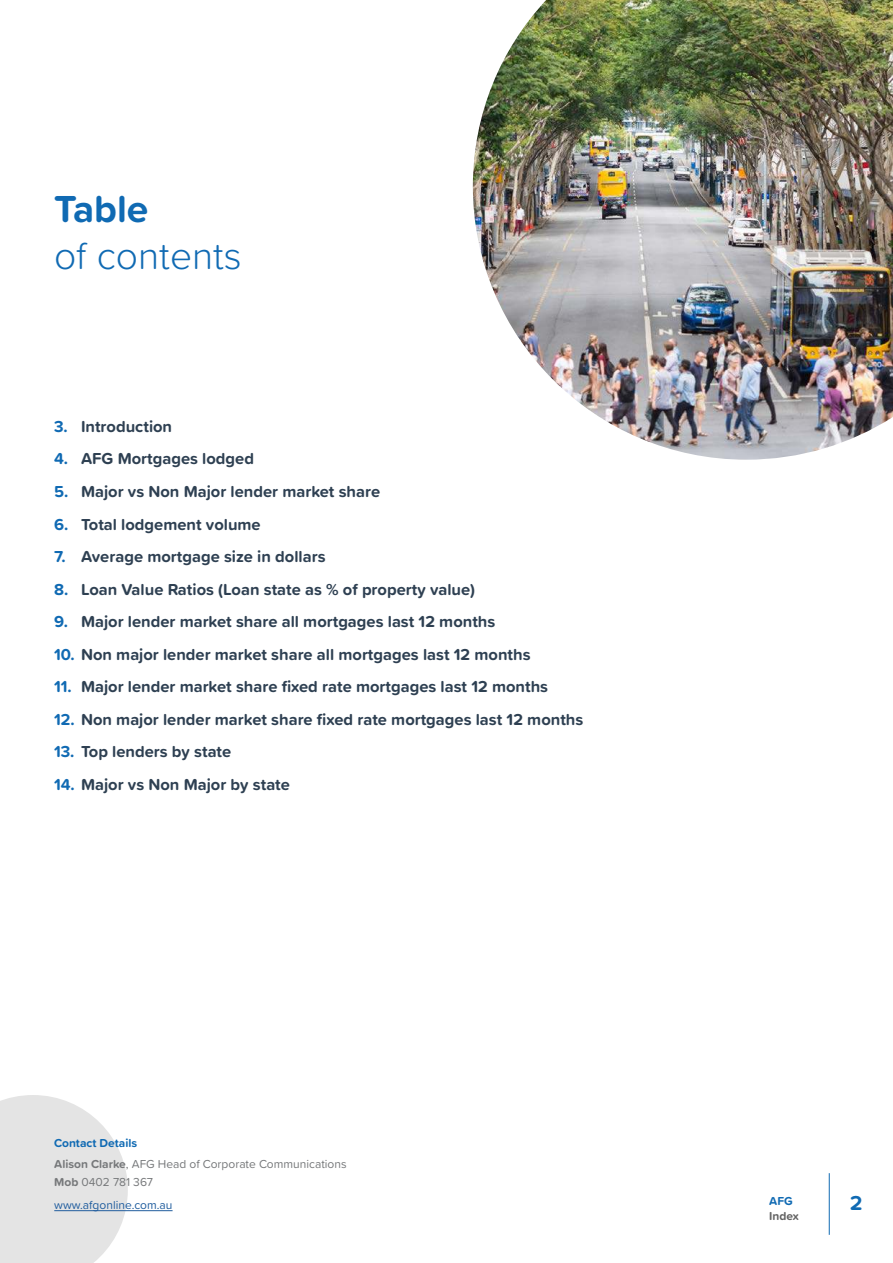
<style>
.page{position:relative;width:893px;height:1263px;background:#fff}
.page>*{position:absolute;margin:0;border:0;box-sizing:border-box;transform-origin:0 0}
.t1{font:300 39px "Proxima Soft";color:#106ab3}
.t2{font:700 39px "Proxima Soft";color:#106ab3}
.t3{font:700 21px "Proxima Soft";color:#106ab3}
.t4{font:700 16.5px "Proxima Soft";color:#2e4052}
.t5{font:12px/21.8px "Proxima Soft";color:#76787a}
.t6{font:12px "Proxima Soft";color:#205d9e}
.t7{font:700 12px "Proxima Soft";color:#636363}
.t8{font:700 12px "Proxima Soft";color:#106ab3}
.s1{color:#106ab3}
.s2{font-weight:700;color:#106ab3}
.s3{font-weight:700}
</style>
<div class="page">
<svg style="left:0;top:1095px;width:128px;height:168px;background:#e7e7e7"></svg>
<hr style="left:54px;top:1210px;width:119px;height:1px;background:#205d9e">
<hr style="left:829px;top:1173px;width:1px;height:62px;background:#106ab3">
<img style="left:473px;top:0;width:420px;height:460px">
<h1 class="t2" style="left:54px;top:193px;width:96px">Table</h1>
<h1 class="t1" style="left:54px;top:239px;width:189px">of contents</h1>
<p class="t4" style="left:54px;top:419px;width:120px"><span class="s1">3.</span> Introduction</p>
<p class="t4" style="left:54px;top:452px;width:202px"><span class="s1">4.</span> AFG Mortgages lodged</p>
<p class="t4" style="left:54px;top:485px;width:328px"><span class="s1">5.</span> Major vs Non Major lender market share</p>
<p class="t4" style="left:54px;top:517px;width:208px"><span class="s1">6.</span> Total lodgement volume</p>
<p class="t4" style="left:54px;top:550px;width:273px"><span class="s1">7.</span> Average mortgage size in dollars</p>
<p class="t4" style="left:54px;top:582px;width:423px"><span class="s1">8.</span> Loan Value Ratios (Loan state as % of property value)</p>
<p class="t4" style="left:54px;top:615px;width:443px"><span class="s1">9.</span> Major lender market share all mortgages last 12 months</p>
<p class="t4" style="left:54px;top:647px;width:478px"><span class="s1">10.</span> Non major lender market share all mortgages last 12 months</p>
<p class="t4" style="left:54px;top:680px;width:496px"><span class="s1">11.</span> Major lender market share fixed rate mortgages last 12 months</p>
<p class="t4" style="left:54px;top:712px;width:531px"><span class="s1">12.</span> Non major lender market share fixed rate mortgages last 12 months</p>
<p class="t4" style="left:54px;top:745px;width:179px"><span class="s1">13.</span> Top lenders by state</p>
<p class="t4" style="left:54px;top:778px;width:237px"><span class="s1">14.</span> Major vs Non Major by state</p>
<p class="t5" style="left:54px;top:1132px;width:294px"><span class="s2">Contact Details<br></span><span class="s3">Alison Clarke</span>, AFG Head of Corporate Communications</p>
<p class="t5" style="left:54px;top:1172px;width:100px"><span class="s3">Mob</span> 0402 781 367</p>
<p class="t6" style="left:54px;top:1200px;width:120px">www.afgonline.com.au</p>
<p class="t8" style="left:769px;top:1196px;width:25px">AFG</p>
<p class="t3" style="left:850px;top:1194px;width:14px">2</p>
<p class="t7" style="left:769px;top:1211px;width:31px">Index</p>
</div>
